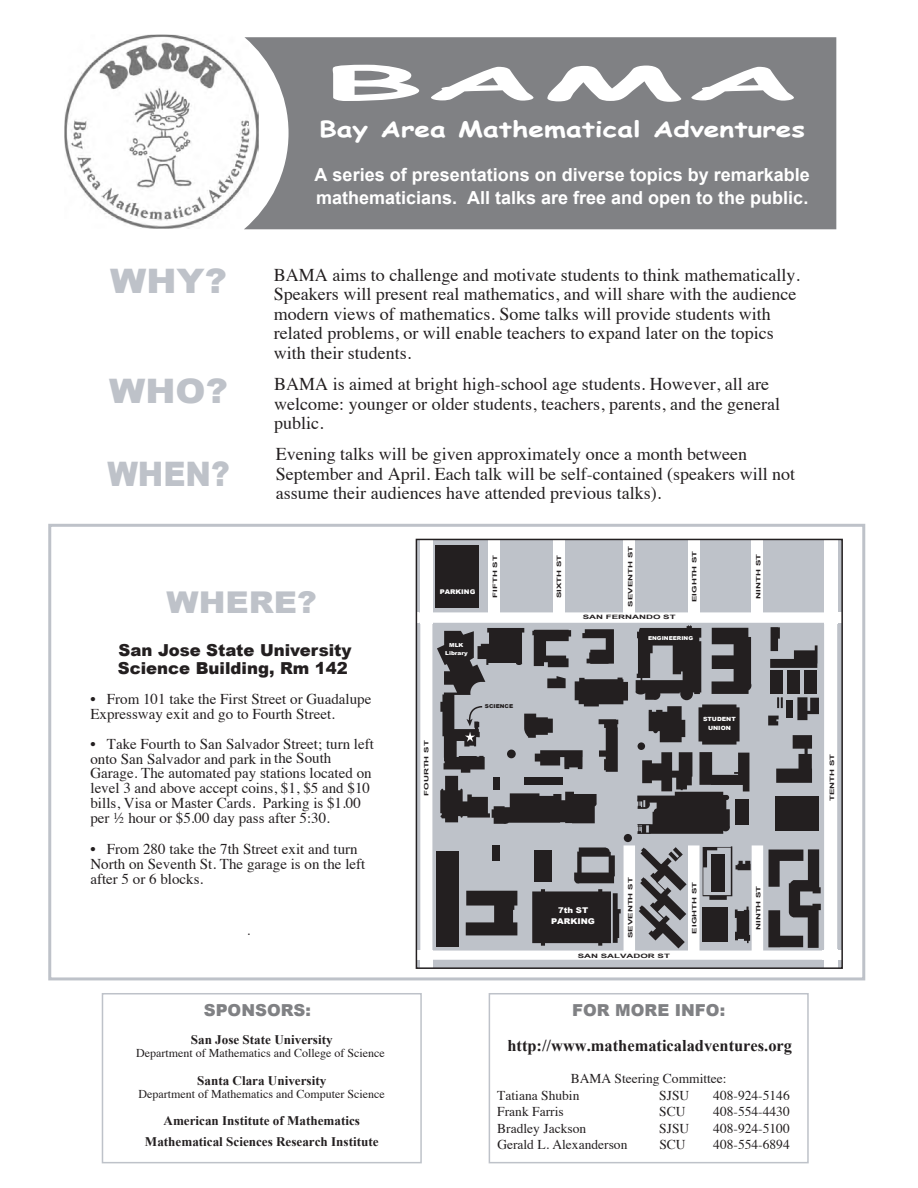
<style>
.page{position:relative;width:918px;height:1188px;background:#fff}
.page>*{position:absolute;margin:0;border:0;box-sizing:border-box;transform-origin:0 0}
.t1{font:700 45.9px "Comic Sans MS";color:#fff;scale:3.52 1}
.t2{font:900 33.75px "Arial";color:#bec2c9;scale:1.07 1}
.t3{font:900 33.75px "Arial";color:#bec2c9;scale:.91 1}
.t4{font:900 30px "Arial";color:#bec2c9;scale:1.07 1}
.t5{font:700 21.9px "Comic Sans MS";color:#fff;scale:1.29 1}
.t6{font:18px/19.5px "Times";color:#231f20}
.t7{font:700 18px/22.5px "Arial";color:#fff}
.t8{font:900 16.5px/18px "Arial";color:#231f20}
.t9{font:700 16.5px "Times New Roman";color:#231f20}
.t10{font:900 16.5px "Arial";color:#808184}
.t11{font:15px/15px "Times";color:#231f20}
.t12{font:13.5px/16.5px "Times";color:#231f20}
.t13{font:700 13.2px/21px "Times New Roman";color:#231f20;text-align:center}
.t14{font:12px "Times";color:#231f20}
.t15{font:900 7.95px/11.6px "Arial";color:#fff;text-align:center;scale:1.07 1}
.t16{font:900 6.45px "Arial";color:#fff;scale:1.07 1}
.t17{font:700 6px "Arial Narrow";color:#231f20;scale:1.97 1}
.t18{font:900 5.7px/8.4px "Arial";color:#fff;text-align:center;scale:1.07 1}
.t19{font:900 5.4px/7.9px "Arial";color:#fff;text-align:center;scale:1.07 1}
.t20{font:900 5.4px "Arial";color:#231f20;scale:1.07 1}
</style>
<div class="page">
<img style="left:64px;top:34px;width:180px;height:195px">
<svg style="left:244px;top:37px;width:592px;height:192px;background:#8e8e91"></svg>
<div style="left:270px;top:59px;width:566px;height:137px;background:#808184"></div>
<div style="left:102px;top:993px;width:320px;height:170px;border:2px solid #bec2c9"></div>
<div style="left:489px;top:993px;width:320px;height:170px;border:2px solid #bec2c9"></div>
<div style="left:48px;top:524px;width:817px;height:456px;border:3px solid #bec2c9"></div>
<div style="left:416px;top:539px;width:426px;height:429px;background:#bec2c9"></div>
<svg style="left:419px;top:612px;width:418px;height:352px"></svg>
<svg style="left:636px;top:625px;width:115px;height:120px"></svg>
<div style="left:638px;top:742px;width:7px;height:8px;background:#231f20;border-radius:50%"></div>
<svg style="left:637px;top:752px;width:112px;height:82px"></svg>
<div style="left:702px;top:907px;width:26px;height:35px;background:#231f20"></div>
<svg style="left:735px;top:907px;width:15px;height:36px"></svg>
<svg style="left:768px;top:849px;width:53px;height:99px"></svg>
<div style="left:775px;top:796px;width:44px;height:34px;background:#231f20"></div>
<svg style="left:776px;top:735px;width:36px;height:48px"></svg>
<div style="left:786px;top:700px;width:7px;height:18px;background:#231f20"></div>
<div style="left:787px;top:671px;width:13px;height:23px;background:#231f20"></div>
<div style="left:804px;top:671px;width:13px;height:23px;background:#231f20"></div>
<div style="left:770px;top:671px;width:13px;height:23px;background:#231f20"></div>
<svg style="left:797px;top:697px;width:22px;height:23px"></svg>
<svg style="left:770px;top:627px;width:48px;height:41px"></svg>
<svg style="left:777px;top:697px;width:6px;height:11px"></svg>
<svg style="left:768px;top:716px;width:11px;height:9px"></svg>
<svg style="left:466px;top:891px;width:51px;height:44px"></svg>
<div style="left:436px;top:852px;width:23px;height:95px;background:#231f20"></div>
<div style="left:492px;top:845px;width:7px;height:16px;background:#231f20"></div>
<div style="left:624px;top:834px;width:8px;height:8px;background:#231f20;border-radius:50%"></div>
<svg style="left:532px;top:847px;width:89px;height:99px"></svg>
<div style="left:436px;top:545px;width:43px;height:63px;background:#231f20"></div>
<svg style="left:703px;top:846px;width:48px;height:54px"></svg>
<svg style="left:639px;top:847px;width:48px;height:101px"></svg>
<div style="left:824px;top:538px;width:13px;height:86px;background:#fff"></div>
<div style="left:822px;top:951px;width:24px;height:9px;background:#fff"></div>
<div style="left:824px;top:949px;width:13px;height:21px;background:#fff"></div>
<div style="left:420px;top:537px;width:12px;height:87px;background:#fff"></div>
<div style="left:420px;top:959px;width:12px;height:10px;background:#fff"></div>
<div style="left:414px;top:951px;width:19px;height:9px;background:#fff"></div>
<div style="left:825px;top:612px;width:24px;height:10px;background:#fff"></div>
<div style="left:624px;top:536px;width:11px;height:78px;background:#fff"></div>
<div style="left:688px;top:536px;width:11px;height:81px;background:#fff"></div>
<div style="left:489px;top:536px;width:11px;height:78px;background:#fff"></div>
<div style="left:553px;top:536px;width:11px;height:81px;background:#fff"></div>
<div style="left:751px;top:536px;width:12px;height:80px;background:#fff"></div>
<div style="left:416px;top:539px;width:427px;height:430px;border:2px solid #231f20"></div>
<svg style="left:437px;top:628px;width:191px;height:196px"></svg>
<h1 class="t1" style="left:322px;top:49px;width:138px">BAMA</h1>
<p class="t5" style="left:319px;top:113px;width:378px">Bay Area Mathematical Adventures</p>
<p class="t7" style="left:315px;top:164px;width:497px">A series of presentations on diverse topics by remarkable mathematicians. All talks are free and open to the public.</p>
<h2 class="t2" style="left:110px;top:262px;width:111px">WHY?</h2>
<h2 class="t2" style="left:109px;top:372px;width:112px">WHO?</h2>
<h2 class="t3" style="left:107px;top:455px;width:136px">WHEN?</h2>
<p class="t6" style="left:274px;top:263px;width:527px">BAMA aims to challenge and motivate students to think mathematically.<br>Speakers will present real mathematics, and will share with the audience modern views of mathematics. Some talks will provide students with related problems, or will enable teachers to expand later on the topics with their students.</p>
<p class="t6" style="left:274px;top:373px;width:507px">BAMA is aimed at bright high-school age students. However, all are welcome: younger or older students, teachers, parents, and the general public.</p>
<p class="t6" style="left:276px;top:443px;width:521px">Evening talks will be given approximately once a month between<br>September and April. Each talk will be self-contained (speakers will not assume their audiences have attended previous talks).</p>
<h3 class="t4" style="left:166px;top:586px;width:142px">WHERE?</h3>
<p class="t8" style="left:118px;top:641px;width:235px">San Jose State University<br>Science Building, Rm 142</p>
<p class="t11" style="left:90px;top:690px;width:283px">• From 101 take the First Street or Guadalupe<br>Expressway exit and go to Fourth Street.</p>
<p class="t11" style="left:90px;top:735px;width:285px">• Take Fourth to San Salvador Street; turn left onto San Salvador and park in the South</p>
<p class="t11" style="left:90px;top:765px;width:283px">Garage. The automated pay stations located on level 3 and above accept coins, $1, $5 and $10 bills, Visa or Master Cards. Parking is $1.00 per ½ hour or $5.00 day pass after 5:30.</p>
<p class="t11" style="left:90px;top:840px;width:276px">• From 280 take the 7th Street exit and turn<br>North on Seventh St. The garage is on the left after 5 or 6 blocks.</p>
<p class="t12" style="left:247px;top:921px;width:5px">.</p>
<p class="t10" style="left:204px;top:1001px;width:109px">SPONSORS:</p>
<p class="t13" style="left:191px;top:1029px;width:143px">San Jose State University</p>
<p class="t14" style="left:136px;top:1042px;width:250px">Department of Mathematics and College of Science</p>
<p class="t13" style="left:197px;top:1069px;width:131px">Santa Clara University</p>
<p class="t14" style="left:139px;top:1083px;width:248px">Department of Mathematics and Computer Science</p>
<p class="t13" style="left:145px;top:1110px;width:235px">American Institute of Mathematics<br>Mathematical Sciences Research Institute</p>
<p class="t16" style="left:440px;top:589px;width:35px">PARKING</p>
<p class="t19" style="left:445px;top:641px;width:22px">MLK<br>Library</p>
<p class="t17" style="left:627px;top:607px;width:32px;rotate:-90deg">SEVENTH ST</p>
<p class="t17" style="left:691px;top:602px;width:28px;rotate:-90deg">EIGHTH ST</p>
<p class="t17" style="left:491px;top:598px;width:23px;rotate:-90deg">FIFTH ST</p>
<p class="t17" style="left:556px;top:598px;width:24px;rotate:-90deg">SIXTH ST</p>
<p class="t17" style="left:755px;top:599px;width:24px;rotate:-90deg">NINTH ST</p>
<p class="t17" style="left:583px;top:614px;width:49px">SAN FERNANDO ST</p>
<p class="t19" style="left:648px;top:634px;width:44px">ENGINEERING</p>
<p class="t17" style="left:423px;top:796px;width:30px;rotate:-90deg">FOURTH ST</p>
<p class="t20" style="left:485px;top:703px;width:28px">SCIENCE</p>
<p class="t18" style="left:703px;top:715px;width:32px">STUDENT<br>UNION</p>
<p class="t15" style="left:551px;top:904px;width:43px">7th ST<br>PARKING</p>
<p class="t17" style="left:627px;top:938px;width:32px;rotate:-90deg">SEVENTH ST</p>
<p class="t17" style="left:691px;top:934px;width:28px;rotate:-90deg">EIGHTH ST</p>
<p class="t17" style="left:755px;top:930px;width:24px;rotate:-90deg">NINTH ST</p>
<p class="t17" style="left:578px;top:952px;width:48px">SAN SALVADOR ST</p>
<p class="t10" style="left:572px;top:1001px;width:155px">FOR MORE INFO:</p>
<p class="t9" style="left:507px;top:1034px;width:286px">http://www.mathematicaladventures.org</p>
<p class="t12" style="left:497px;top:1069px;width:231px;text-indent:73px">BAMA Steering Committee:<br>Tatiana Shubin</p>
<p class="t12" style="left:659px;top:1086px;width:32px">SJSU</p>
<p class="t12" style="left:713px;top:1086px;width:78px">408-924-5146</p>
<p class="t12" style="left:497px;top:1102px;width:68px">Frank Farris</p>
<p class="t12" style="left:659px;top:1102px;width:28px">SCU</p>
<p class="t12" style="left:713px;top:1102px;width:78px">408-554-4430</p>
<p class="t12" style="left:497px;top:1119px;width:90px">Bradley Jackson</p>
<p class="t12" style="left:659px;top:1119px;width:32px">SJSU</p>
<p class="t12" style="left:713px;top:1119px;width:78px">408-924-5100</p>
<p class="t12" style="left:497px;top:1135px;width:132px">Gerald L. Alexanderson</p>
<p class="t12" style="left:659px;top:1135px;width:28px">SCU</p>
<p class="t12" style="left:713px;top:1135px;width:78px">408-554-6894</p>
<p class="t17" style="left:828px;top:801px;width:25px;rotate:-90deg">TENTH ST</p>
</div>
